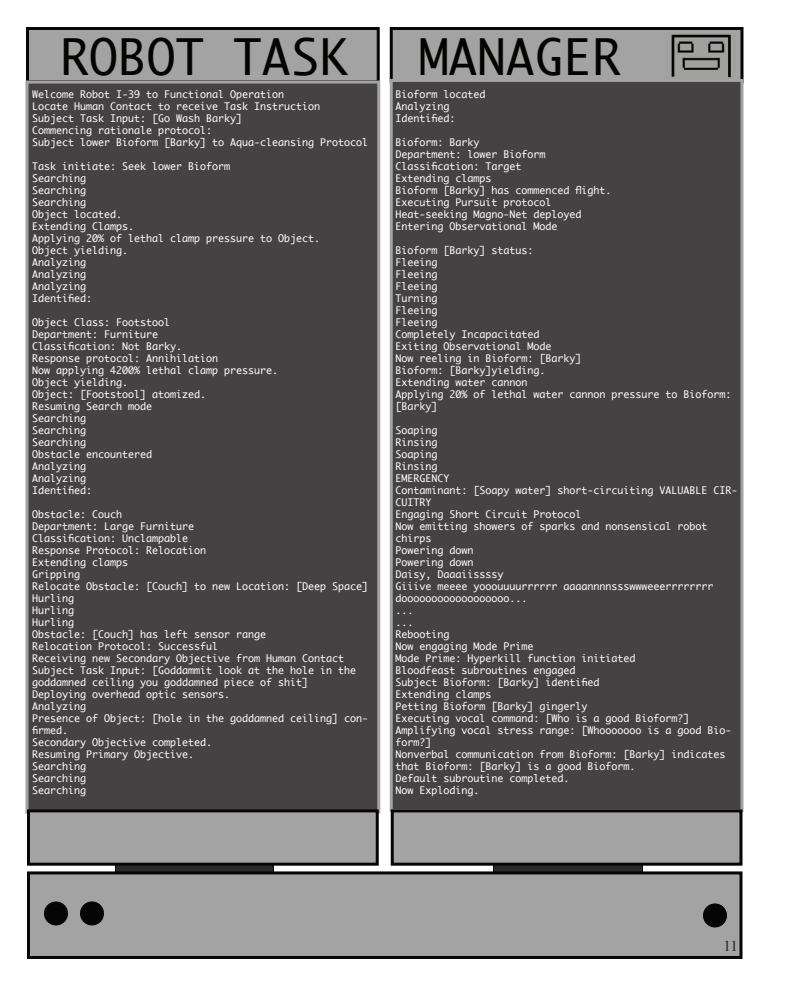
<style>
.page{position:relative;width:792px;height:986px;background:#fff}
.page>*{position:absolute;margin:0;border:0;box-sizing:border-box;transform-origin:0 0}
.t1{font:48px "Monaco";color:#040503}
.t2{font:15px "Times New Roman";color:#231f20}
.t3{font:10px/12px "Monaco";color:#fff}
</style>
<div class="page">
<div style="left:494px;top:842px;width:148px;height:60px;background:linear-gradient(to right,#2a2b2c,#2a2b2c)"></div>
<div style="left:116px;top:850px;width:158px;height:50px;background:linear-gradient(to right,#2a2b2c,#2a2b2c)"></div>
<div style="left:28px;top:28px;width:350px;height:54px;background:#a4a3a3"></div>
<div style="left:26px;top:27px;width:354px;height:56px;border:3px solid #070506"></div>
<div style="left:391px;top:28px;width:351px;height:54px;background:#a4a3a3"></div>
<div style="left:390px;top:27px;width:354px;height:56px;border:3px solid #070506"></div>
<div style="left:27px;top:82px;width:352px;height:730px;background:#454243"></div>
<div style="left:26px;top:80px;width:354px;height:733px;border:3px solid #a4a3a3"></div>
<div style="left:391px;top:80px;width:351px;height:730px;background:#454243"></div>
<div style="left:390px;top:79px;width:354px;height:733px;border:3px solid #a4a3a3"></div>
<div style="left:392px;top:810px;width:349px;height:54px;background:#a4a3a3"></div>
<div style="left:391px;top:809px;width:351px;height:56px;border:3px solid #070506"></div>
<div style="left:28px;top:810px;width:349px;height:54px;background:#a4a3a3"></div>
<div style="left:27px;top:809px;width:352px;height:56px;border:3px solid #070506"></div>
<div style="left:28px;top:872px;width:713px;height:85px;background:#a4a3a3"></div>
<div style="left:27px;top:871px;width:715px;height:87px;border:3px solid #070506"></div>
<div style="left:44px;top:902px;width:24px;height:22px;background:#050506;border-radius:50%"></div>
<div style="left:44px;top:901px;width:24px;height:24px;border:1px solid #040503;border-radius:50%"></div>
<div style="left:80px;top:902px;width:24px;height:22px;background:#050506;border-radius:50%"></div>
<div style="left:80px;top:901px;width:24px;height:24px;border:1px solid #040503;border-radius:50%"></div>
<div style="left:704px;top:904px;width:22px;height:22px;background:#050506;border-radius:50%"></div>
<div style="left:703px;top:903px;width:24px;height:24px;border:1px solid #040503;border-radius:50%"></div>
<img style="left:671px;top:34px;width:60px;height:44px">
<h1 class="t1" style="left:60px;top:16px;width:289px">ROBOT TASK</h1>
<h1 class="t1" style="left:420px;top:16px;width:203px">MANAGER</h1>
<p class="t3" style="left:32px;top:88px;width:338px">Welcome Robot I-39 to Functional Operation<br>Locate Human Contact to receive Task Instruction<br>Subject Task Input: [Go Wash Barky]<br>Commencing rationale protocol:<br>Subject lower Bioform [Barky] to Aqua-cleansing Protocol</p>
<p class="t3" style="left:32px;top:160px;width:290px">Task initiate: Seek lower Bioform<br>Searching<br>Searching<br>Searching<br>Object located.<br>Extending Clamps.<br>Applying 20% of lethal clamp pressure to Object.<br>Object yielding.<br>Analyzing<br>Analyzing<br>Analyzing<br>Identified:</p>
<p class="t3" style="left:32px;top:316px;width:248px">Object Class: Footstool<br>Department: Furniture<br>Classification: Not Barky.<br>Response protocol: Annihilation<br>Now applying 4200% lethal clamp pressure.<br>Object yielding.<br>Object: [Footstool] atomized.<br>Resuming Search mode<br>Searching<br>Searching<br>Searching<br>Obstacle encountered<br>Analyzing<br>Analyzing<br>Identified:</p>
<p class="t3" style="left:32px;top:508px;width:338px">Obstacle: Couch<br>Department: Large Furniture<br>Classification: Unclampable<br>Response Protocol: Relocation<br>Extending clamps<br>Gripping<br>Relocate Obstacle: [Couch] to new Location: [Deep Space]<br>Hurling<br>Hurling<br>Hurling<br>Obstacle: [Couch] has left sensor range<br>Relocation Protocol: Successful<br>Receiving new Secondary Objective from Human Contact<br>Subject Task Input: [Goddammit look at the hole in the goddamned ceiling you goddamned piece of shit]<br>Deploying overhead optic sensors.<br>Analyzing<br>Presence of Object: [hole in the goddamned ceiling] con&shy;firmed.<br>Secondary Objective completed.<br>Resuming Primary Objective.<br>Searching<br>Searching<br>Searching</p>
<p class="t3" style="left:395px;top:88px;width:91px">Bioform located<br>Analyzing<br>Identified:</p>
<p class="t3" style="left:395px;top:136px;width:218px">Bioform: Barky<br>Department: lower Bioform<br>Classification: Target<br>Extending clamps<br>Bioform [Barky] has commenced flight.<br>Executing Pursuit protocol<br>Heat-seeking Magno-Net deployed<br>Entering Observational Mode</p>
<p class="t3" style="left:395px;top:244px;width:338px">Bioform [Barky] status:<br>Fleeing<br>Fleeing<br>Fleeing<br>Turning<br>Fleeing<br>Fleeing<br>Completely Incapacitated<br>Exiting Observational Mode<br>Now reeling in Bioform: [Barky]<br>Bioform: [Barky]yielding.<br>Extending water cannon<br>Applying 20% of lethal water cannon pressure to Bioform: [Barky]</p>
<p class="t3" style="left:395px;top:424px;width:344px">Soaping<br>Rinsing<br>Soaping<br>Rinsing<br>EMERGENCY<br>Contaminant: [Soapy water] short-circuiting VALUABLE CIR-<br>CUITRY<br>Engaging Short Circuit Protocol<br>Now emitting showers of sparks and nonsensical robot chirps<br>Powering down<br>Powering down<br>Daisy, Daaaiissssy<br>Giiive meeee yooouuuurrrrrr aaaannnnssswwweeerrrrrrrr doooooooooooooooooo...<br>...<br>...<br>Rebooting<br>Now engaging Mode Prime<br>Mode Prime: Hyperkill function initiated<br>Bloodfeast subroutines engaged<br>Subject Bioform: [Barky] identified<br>Extending clamps<br>Petting Bioform [Barky] gingerly<br>Executing vocal command: [Who is a good Bioform?]<br>Amplifying vocal stress range: [Whooooooo is a good Bio&shy;form?]<br>Nonverbal communication from Bioform: [Barky] indicates that Bioform: [Barky] is a good Bioform.<br>Default subroutine completed.<br>Now Exploding.</p>
<h2 class="t2" style="left:724px;top:937px;width:16px">11</h2>
</div>
